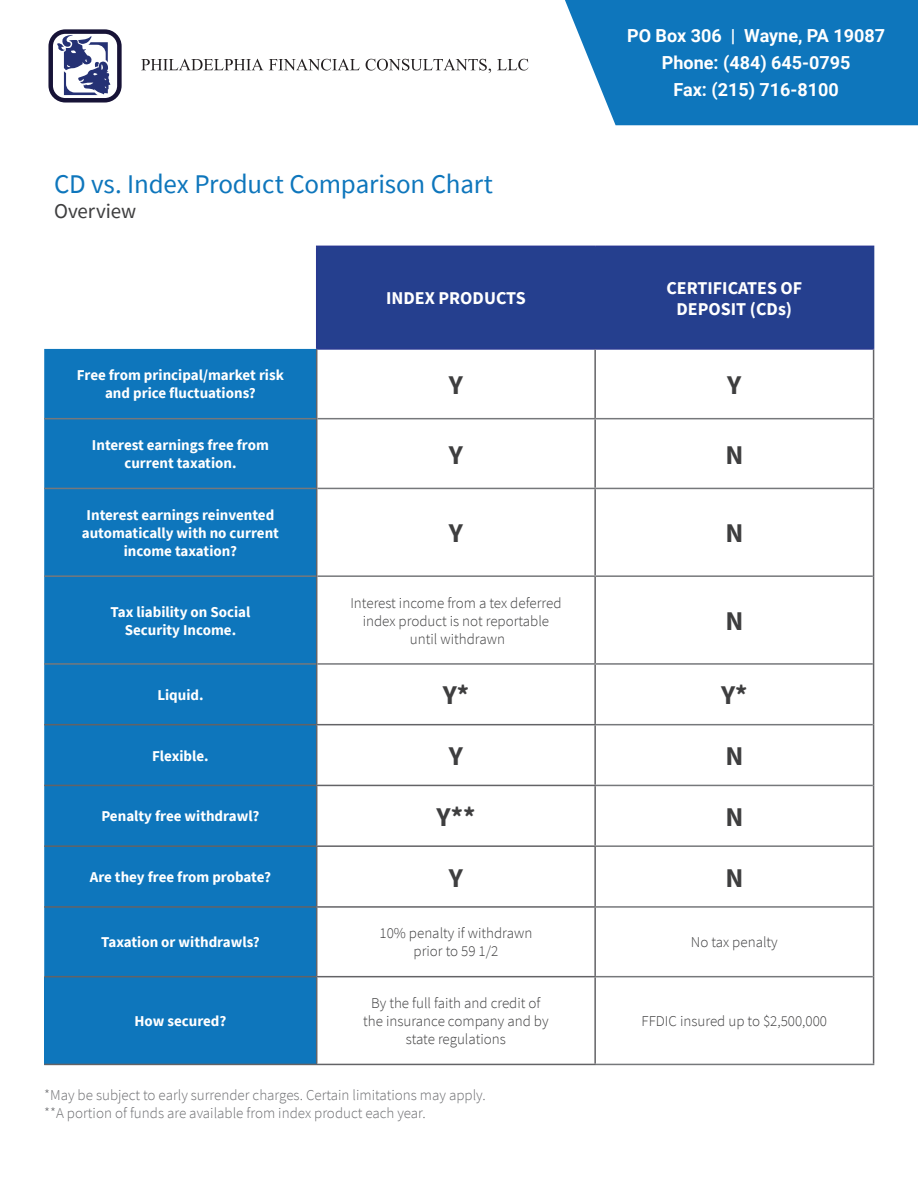
<style>
.page{position:relative;width:918px;height:1188px;background:#fff}
.page>*{position:absolute;margin:0;border:0;box-sizing:border-box;transform-origin:0 0}
.t1{font:27px "Source Sans Pro";letter-spacing:-.01em;color:#0e76bc}
.t2{font:700 27px "Source Sans Pro";color:#3e3e3f}
.t3{font:21px "Source Sans Pro";letter-spacing:-.005em;color:#3e3e3f}
.t4{font:700 18px/27px "Roboto";color:#fff;text-align:center}
.t5{font:700 18px "Source Sans Pro";color:#fff}
.t6{font:700 15px/18px "Source Sans Pro";color:#fff;text-align:center}
.t7{font:300 15px/18px "Source Sans Pro";color:#3e3e3f;text-align:center}
.t8{font:300 15px "Source Sans Pro";color:#6c6d70}
</style>
<div class="page">
<svg style="left:565px;top:0;width:353px;height:125px;background:#1f7fc0"></svg>
<svg style="left:48px;top:29px;width:74px;height:74px"></svg>
<svg style="left:141px;top:59px;width:122px;height:11px"></svg>
<svg style="left:269px;top:59px;width:91px;height:12px"></svg>
<svg style="left:366px;top:59px;width:125px;height:14px"></svg>
<svg style="left:497px;top:59px;width:31px;height:12px"></svg>
<div style="left:317px;top:247px;width:556px;height:101px;background:#253f8e"></div>
<div style="left:44px;top:349px;width:272px;height:627px;background:#0e76bc"></div>
<div style="left:44px;top:977px;width:273px;height:87px;background:#0e76bc"></div>
<hr style="left:44px;top:418px;width:272px;height:1px;background:#76787b">
<hr style="left:317px;top:418px;width:278px;height:1px;background:#76787b">
<hr style="left:44px;top:488px;width:272px;height:1px;background:#76787b">
<hr style="left:317px;top:488px;width:278px;height:1px;background:#76787b">
<hr style="left:44px;top:575px;width:272px;height:2px;background:#76787b">
<hr style="left:317px;top:575px;width:278px;height:2px;background:#76787b">
<hr style="left:44px;top:663px;width:272px;height:2px;background:#76787b">
<hr style="left:317px;top:663px;width:278px;height:2px;background:#76787b">
<hr style="left:316px;top:246px;width:279px;height:1px;background:#283891">
<hr style="left:316px;top:247px;width:1px;height:101px;background:#283891">
<hr style="left:316px;top:348px;width:279px;height:2px;background:#283891">
<hr style="left:595px;top:246px;width:279px;height:1px;background:#283891">
<hr style="left:595px;top:348px;width:279px;height:2px;background:#283891">
<hr style="left:316px;top:350px;width:1px;height:69px;background:#636366">
<hr style="left:316px;top:419px;width:1px;height:69px;background:#636366">
<hr style="left:316px;top:488px;width:1px;height:88px;background:#636366">
<hr style="left:316px;top:576px;width:1px;height:88px;background:#636366">
<hr style="left:316px;top:664px;width:1px;height:60px;background:#636366">
<hr style="left:44px;top:724px;width:273px;height:1px;background:#636366">
<hr style="left:317px;top:724px;width:279px;height:1px;background:#636366">
<hr style="left:316px;top:725px;width:1px;height:60px;background:#636366">
<hr style="left:44px;top:785px;width:273px;height:1px;background:#636366">
<hr style="left:317px;top:785px;width:279px;height:1px;background:#636366">
<hr style="left:316px;top:786px;width:1px;height:59px;background:#636366">
<hr style="left:44px;top:845px;width:273px;height:2px;background:#636366">
<hr style="left:317px;top:845px;width:279px;height:2px;background:#636366">
<hr style="left:316px;top:847px;width:1px;height:59px;background:#636366">
<hr style="left:44px;top:906px;width:273px;height:2px;background:#636366">
<hr style="left:317px;top:906px;width:279px;height:2px;background:#636366">
<hr style="left:316px;top:908px;width:1px;height:68px;background:#636366">
<hr style="left:44px;top:976px;width:273px;height:1px;background:#636366">
<hr style="left:317px;top:976px;width:279px;height:1px;background:#636366">
<hr style="left:316px;top:977px;width:1px;height:87px;background:#636366">
<hr style="left:317px;top:1064px;width:279px;height:1px;background:#636366">
<hr style="left:594px;top:350px;width:2px;height:68px;background:#636366">
<hr style="left:594px;top:419px;width:2px;height:69px;background:#636366">
<hr style="left:594px;top:489px;width:2px;height:86px;background:#636366">
<hr style="left:594px;top:577px;width:2px;height:86px;background:#636366">
<hr style="left:594px;top:665px;width:2px;height:59px;background:#636366">
<hr style="left:594px;top:725px;width:2px;height:60px;background:#636366">
<hr style="left:594px;top:786px;width:2px;height:59px;background:#636366">
<hr style="left:594px;top:847px;width:2px;height:59px;background:#636366">
<hr style="left:594px;top:908px;width:2px;height:68px;background:#636366">
<hr style="left:594px;top:977px;width:2px;height:87px;background:#636366">
<hr style="left:873px;top:350px;width:1px;height:69px;background:#636366">
<hr style="left:873px;top:419px;width:1px;height:69px;background:#636366">
<hr style="left:873px;top:488px;width:1px;height:88px;background:#636366">
<hr style="left:873px;top:576px;width:1px;height:88px;background:#636366">
<hr style="left:873px;top:664px;width:1px;height:61px;background:#636366">
<hr style="left:873px;top:725px;width:1px;height:60px;background:#636366">
<hr style="left:873px;top:785px;width:1px;height:61px;background:#636366">
<hr style="left:873px;top:846px;width:1px;height:61px;background:#636366">
<hr style="left:873px;top:907px;width:1px;height:70px;background:#636366">
<hr style="left:873px;top:977px;width:1px;height:87px;background:#636366">
<hr style="left:595px;top:418px;width:278px;height:1px;background:#76787b">
<hr style="left:595px;top:488px;width:278px;height:1px;background:#76787b">
<hr style="left:595px;top:575px;width:278px;height:2px;background:#76787b">
<hr style="left:595px;top:663px;width:278px;height:2px;background:#76787b">
<hr style="left:596px;top:724px;width:277px;height:1px;background:#76787b">
<hr style="left:596px;top:785px;width:277px;height:1px;background:#76787b">
<hr style="left:596px;top:845px;width:277px;height:2px;background:#76787b">
<hr style="left:596px;top:906px;width:277px;height:2px;background:#76787b">
<hr style="left:596px;top:976px;width:277px;height:1px;background:#76787b">
<hr style="left:596px;top:1064px;width:278px;height:1px;background:#76787b">
<hr style="left:44px;top:1064px;width:273px;height:1px;background:#636366">
<hr style="left:873px;top:247px;width:1px;height:101px;background:#253f8e">
<p class="t1" style="left:54px;top:167px;width:441px">CD vs. Index Product Comparison Chart</p>
<p class="t3" style="left:54px;top:198px;width:84px">Overview</p>
<p class="t5" style="left:386px;top:286px;width:141px">INDEX PRODUCTS</p>
<p class="t4" style="left:627px;top:21px;width:260px">PO Box 306 | Wayne, PA 19087<br>Phone: (484) 645-0795<br>Fax: (215) 716-8100</p>
<p class="t5" style="left:666px;top:275px;width:138px">CERTIFICATES OF</p>
<p class="t5" style="left:677px;top:297px;width:117px">DEPOSIT (CDs)</p>
<p class="t6" style="left:77px;top:366px;width:209px">Free from principal/market risk and price fluctuations?</p>
<p class="t2" style="left:449px;top:367px;width:16px">Y</p>
<p class="t2" style="left:727px;top:367px;width:16px">Y</p>
<p class="t6" style="left:92px;top:436px;width:179px">Interest earnings free from</p>
<p class="t6" style="left:124px;top:454px;width:114px">current taxation.</p>
<p class="t2" style="left:449px;top:436px;width:16px">Y</p>
<p class="t2" style="left:725px;top:436px;width:19px">N</p>
<p class="t6" style="left:82px;top:506px;width:199px">Interest earnings reinvented automatically with no current income taxation?</p>
<p class="t6" style="left:110px;top:602px;width:141px">Tax liability on Social</p>
<p class="t6" style="left:125px;top:620px;width:113px">Security Income.</p>
<p class="t2" style="left:449px;top:515px;width:16px">Y</p>
<p class="t2" style="left:725px;top:515px;width:19px">N</p>
<p class="t7" style="left:350px;top:594px;width:213px">Interest income from a tex deferred index product is not reportable</p>
<p class="t7" style="left:410px;top:630px;width:97px">until withdrawn</p>
<p class="t2" style="left:725px;top:603px;width:19px">N</p>
<p class="t6" style="left:157px;top:686px;width:48px">Liquid.</p>
<p class="t2" style="left:443px;top:677px;width:28px">Y*</p>
<p class="t2" style="left:721px;top:677px;width:28px">Y*</p>
<p class="t6" style="left:152px;top:746px;width:58px">Flexible.</p>
<p class="t2" style="left:449px;top:738px;width:16px">Y</p>
<p class="t2" style="left:725px;top:738px;width:19px">N</p>
<p class="t6" style="left:101px;top:807px;width:160px">Penalty free withdrawl?</p>
<p class="t2" style="left:437px;top:799px;width:40px">Y**</p>
<p class="t2" style="left:725px;top:799px;width:19px">N</p>
<p class="t6" style="left:90px;top:868px;width:183px">Are they free from probate?</p>
<p class="t2" style="left:449px;top:859px;width:16px">Y</p>
<p class="t2" style="left:725px;top:859px;width:19px">N</p>
<p class="t6" style="left:101px;top:933px;width:160px">Taxation or withdrawls?</p>
<p class="t6" style="left:134px;top:1012px;width:94px">How secured?</p>
<p class="t7" style="left:379px;top:924px;width:154px">10% penalty if withdrawn</p>
<p class="t7" style="left:414px;top:942px;width:86px">prior to 59 1/2</p>
<p class="t7" style="left:371px;top:994px;width:171px">By the full faith and credit of</p>
<p class="t7" style="left:363px;top:1012px;width:187px">the insurance company and by</p>
<p class="t7" style="left:406px;top:1030px;width:101px">state regulations</p>
<p class="t8" style="left:44px;top:1086px;width:443px">*May be subject to early surrender charges. Certain limitations may apply.</p>
<p class="t8" style="left:44px;top:1104px;width:383px">**A portion of funds are available from index product each year.</p>
<p class="t7" style="left:691px;top:933px;width:88px">No tax penalty</p>
<p class="t7" style="left:642px;top:1012px;width:187px">FFDIC insured up to $2,500,000</p>
</div>
